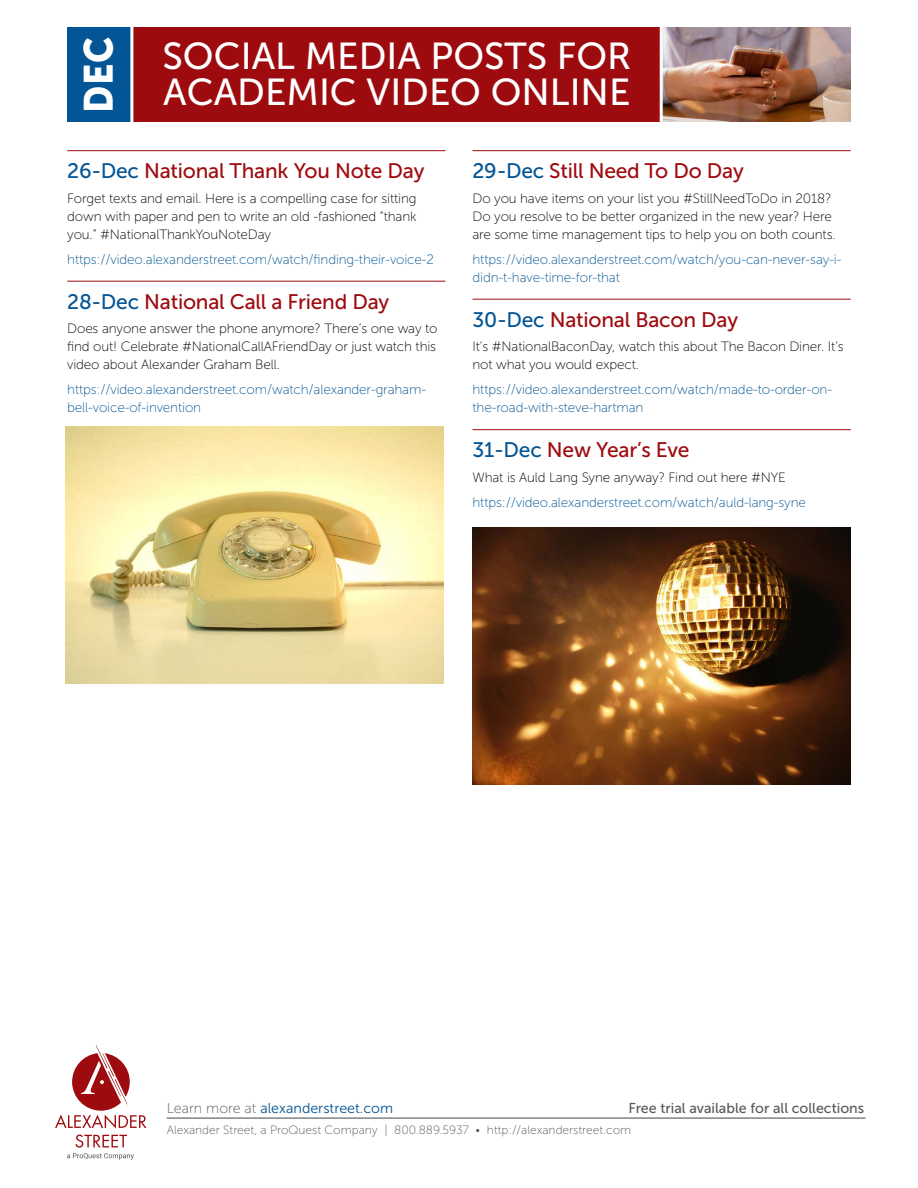
<style>
.page{position:relative;width:918px;height:1188px;background:#fff}
.page>*{position:absolute;margin:0;border:0;box-sizing:border-box;transform-origin:0 0}
.t1{font:40.5px "Museo Sans 900";color:#fff;scale:.9 1}
.t2{font:37.5px "Museo Sans 500";color:#fff}
.t3{font:21px "Museo Sans 500";letter-spacing:-.01em;color:#9e0b0f}
.t4{font:14.25px "Museo Sans 500";color:#58595b}
.t5{font:14.25px "Museo Sans 300";color:#035595}
.t6{font:13.5px/18px "Museo Sans 100";letter-spacing:-.01em;color:#000;text-align:justify}
.t7{font:13.5px/18px "Museo Sans 100";letter-spacing:-.01em;color:#035595}
.t8{font:12px "Museo Sans 100";color:#58595b}
.s1{color:#035595}
.s2{font-family:"Museo Sans 100";color:#58595b}
</style>
<div class="page">
<div style="left:67px;top:27px;width:594px;height:95px;background:#9e0b0f"></div>
<img style="left:663px;top:27px;width:188px;height:95px">
<hr style="left:660px;top:21px;width:3px;height:108px;background:#fff">
<div style="left:67px;top:27px;width:66px;height:95px;background:#035595"></div>
<hr style="left:130px;top:21px;width:3px;height:108px;background:#fff">
<hr style="left:167px;top:1118px;width:699px;height:1px;background:#58595b">
<svg style="left:55px;top:1045px;width:91px;height:84px"></svg>
<svg style="left:67px;top:1135px;width:67px;height:25px"></svg>
<hr style="left:67px;top:150px;width:378px;height:1px;background:#9e0b0f">
<hr style="left:67px;top:281px;width:378px;height:1px;background:#9e0b0f">
<hr style="left:472px;top:150px;width:379px;height:1px;background:#9e0b0f">
<hr style="left:472px;top:299px;width:379px;height:1px;background:#9e0b0f">
<hr style="left:472px;top:429px;width:379px;height:1px;background:#9e0b0f">
<img style="left:66px;top:427px;width:378px;height:257px">
<img style="left:472px;top:527px;width:378px;height:257px">
<h1 class="t1" style="left:76px;top:113px;width:85px;rotate:-90deg">DEC</h1>
<h2 class="t2" style="left:162px;top:36px;width:470px">SOCIAL MEDIA POSTS FOR</h2>
<h2 class="t2" style="left:163px;top:72px;width:469px">ACADEMIC VIDEO ONLINE</h2>
<h3 class="t3" style="left:67px;top:159px;width:359px"><span class="s1">26-Dec</span> National Thank You Note Day</h3>
<p class="t6" style="left:67px;top:189px;width:351px">Forget texts and email. Here is a compelling case for sitting down with paper and pen to write an old -fashioned “thank you.” #NationalThankYouNoteDay</p>
<p class="t7" style="left:67px;top:250px;width:368px">https://video.alexanderstreet.com/watch/finding-their-voice-2</p>
<h3 class="t3" style="left:67px;top:290px;width:324px"><span class="s1">28-Dec</span> National Call a Friend Day</h3>
<p class="t6" style="left:67px;top:320px;width:372px">Does anyone answer the phone anymore? There’s one way to find out! Celebrate #NationalCallAFriendDay or just watch this video about Alexander Graham Bell.</p>
<p class="t7" style="left:67px;top:381px;width:360px">https://video.alexanderstreet.com/watch/alexander-graham&shy;bell-voice-of-invention</p>
<h3 class="t3" style="left:472px;top:159px;width:273px"><span class="s1">29-Dec</span> Still Need To Do Day</h3>
<p class="t6" style="left:472px;top:189px;width:365px;text-align:left">Do you have items on your list you #StillNeedToDo in 2018?<br>Do you resolve to be better organized in the new year? Here are some time management tips to help you on both counts.</p>
<p class="t7" style="left:472px;top:250px;width:371px">https://video.alexanderstreet.com/watch/you-can-never-say-i&shy;didn-t-have-time-for-that</p>
<h3 class="t3" style="left:472px;top:308px;width:267px"><span class="s1">30-Dec</span> National Bacon Day</h3>
<p class="t6" style="left:472px;top:338px;width:373px">It’s #NationalBaconDay, watch this about The Bacon Diner. It’s not what you would expect.</p>
<p class="t7" style="left:472px;top:381px;width:361px">https://video.alexanderstreet.com/watch/made-to-order-on&shy;the-road-with-steve-hartman</p>
<h3 class="t3" style="left:472px;top:438px;width:218px"><span class="s1">31-Dec</span> New Year’s Eve</h3>
<p class="t6" style="left:472px;top:468px;width:315px">What is Auld Lang Syne anyway? Find out here #NYE</p>
<p class="t7" style="left:472px;top:493px;width:335px">https://video.alexanderstreet.com/watch/auld-lang-syne</p>
<p class="t5" style="left:167px;top:1100px;width:228px"><span class="s2">Learn more at</span> alexanderstreet.com</p>
<p class="t4" style="left:628px;top:1100px;width:237px">Free trial available for all collections</p>
<p class="t8" style="left:167px;top:1124px;width:466px">Alexander Street, a ProQuest Company | 800.889.5937 • http://alexanderstreet.com</p>
</div>
